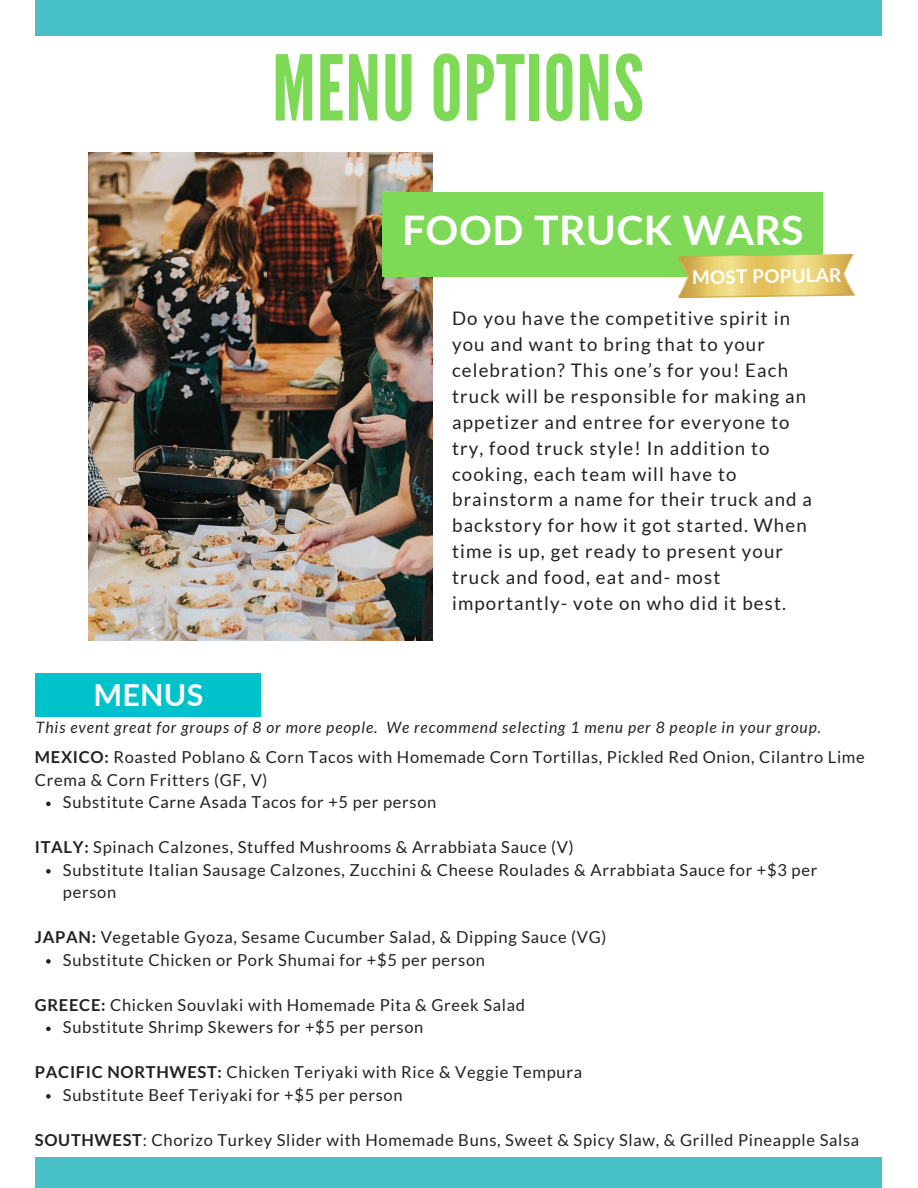
<style>
.page{position:relative;width:918px;height:1188px;background:#fff}
.page>*{position:absolute;margin:0;border:0;box-sizing:border-box;transform-origin:0 0}
.t1{font:90.3px "League Gothic";letter-spacing:.01em;color:#7ed957}
.t2{font:700 40.8px "Lato";letter-spacing:.01em;color:#fff}
.t3{font:700 30.45px "Lato";letter-spacing:.01em;color:#fff}
.t4{font:700 18.9px "Lato";color:#fff}
.t5{font:18.75px/25.8px "Lato";letter-spacing:.06em;color:#222}
.t6{font:16.5px/22.5px "Lato";letter-spacing:.04em;color:#222}
.t7{font:italic 15.6px "Lato";letter-spacing:.06em;color:#222}
.s1{font-weight:700}
</style>
<div class="page">
<div style="left:36px;top:1157px;width:846px;height:31px;background:#47c0c6"></div>
<div style="left:36px;top:0;width:846px;height:36px;background:#47c0c6"></div>
<img style="left:89px;top:153px;width:344px;height:488px">
<div style="left:383px;top:193px;width:440px;height:84px;background:#7ed957"></div>
<img style="left:678px;top:254px;width:177px;height:44px">
<div style="left:36px;top:673px;width:225px;height:43px;background:#00c2cb"></div>
<svg style="left:46px;top:802px;width:5px;height:4px"></svg>
<svg style="left:46px;top:869px;width:5px;height:5px"></svg>
<svg style="left:46px;top:959px;width:5px;height:5px"></svg>
<svg style="left:46px;top:1027px;width:5px;height:4px"></svg>
<svg style="left:46px;top:1094px;width:5px;height:5px"></svg>
<p class="t1" style="left:272px;top:36px;width:373px">MENU OPTIONS</p>
<p class="t2" style="left:402px;top:204px;width:403px">FOOD TRUCK WARS</p>
<h2 class="t4" style="left:692px;top:266px;width:151px;rotate:-1deg">MOST POPULAR</h2>
<h1 class="t5" style="left:452px;top:305px;width:361px">Do you have the competitive spirit in you and want to bring that to your celebration? This one’s for you! Each truck will be responsible for making an appetizer and entree for everyone to try, food truck style! In addition to cooking, each team will have to brainstorm a name for their truck and a backstory for how it got started. When time is up, get ready to present your truck and food, eat and- most importantly- vote on who did it best.</h1>
<p class="t3" style="left:93px;top:676px;width:112px">MENUS</p>
<p class="t7" style="left:36px;top:718px;width:787px">This event great for groups of 8 or more people. We recommend selecting 1 menu per 8 people in your group.</p>
<h4 class="t6" style="left:35px;top:746px;width:831px"><span class="s1">MEXICO:</span> Roasted Poblano &amp; Corn Tacos with Homemade Corn Tortillas, Pickled Red Onion, Cilantro Lime<br>Crema &amp; Corn Fritters (GF, V)</h4>
<h5 class="t6" style="left:63px;top:791px;width:375px">Substitute Carne Asada Tacos for +5 per person</h5>
<p class="t6" style="left:35px;top:836px;width:540px"><span class="s1">ITALY:</span> Spinach Calzones, Stuffed Mushrooms &amp; Arrabbiata Sauce (V)</p>
<h3 class="t6" style="left:63px;top:858px;width:756px">Substitute Italian Sausage Calzones, Zucchini &amp; Cheese Roulades &amp; Arrabbiata Sauce for +$3 per person</h3>
<p class="t6" style="left:35px;top:926px;width:573px"><span class="s1">JAPAN:</span> Vegetable Gyoza, Sesame Cucumber Salad, &amp; Dipping Sauce (VG)</p>
<p class="t6" style="left:63px;top:948px;width:424px">Substitute Chicken or Pork Shumai for +$5 per person</p>
<p class="t6" style="left:35px;top:993px;width:492px"><span class="s1">GREECE:</span> Chicken Souvlaki with Homemade Pita &amp; Greek Salad</p>
<p class="t6" style="left:63px;top:1016px;width:362px">Substitute Shrimp Skewers for +$5 per person</p>
<p class="t6" style="left:35px;top:1061px;width:549px"><span class="s1">PACIFIC NORTHWEST:</span> Chicken Teriyaki with Rice &amp; Veggie Tempura</p>
<p class="t6" style="left:63px;top:1083px;width:341px">Substitute Beef Teriyaki for +$5 per person</p>
<p class="t6" style="left:35px;top:1128px;width:826px"><span class="s1">SOUTHWEST</span>: Chorizo Turkey Slider with Homemade Buns, Sweet &amp; Spicy Slaw, &amp; Grilled Pineapple Salsa</p>
</div>
